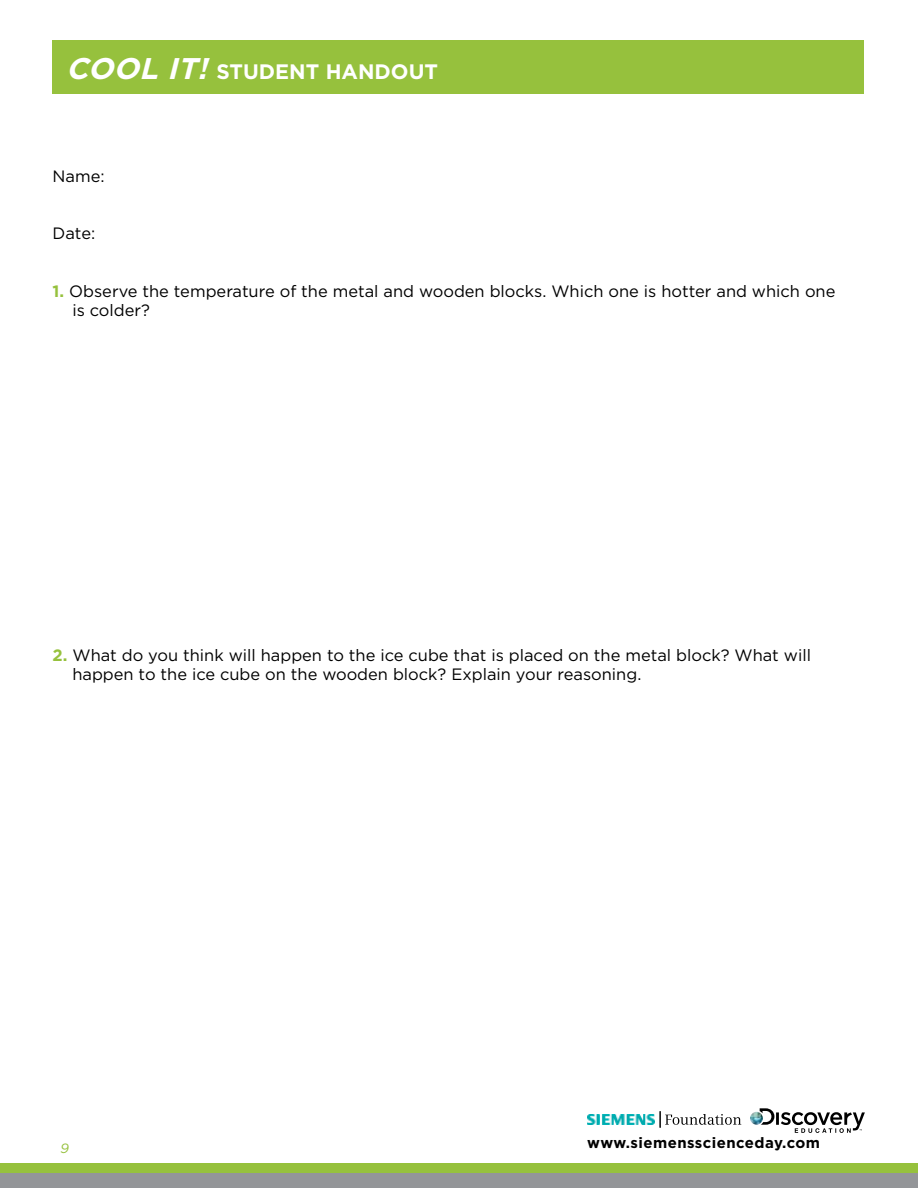
<style>
.page{position:relative;width:918px;height:1188px;background:#fff}
.page>*{position:absolute;margin:0;border:0;box-sizing:border-box;transform-origin:0 0}
.t1{font:italic 700 29.85px "Gotham";color:#fff}
.t2{font:700 20.85px "Gotham";color:#fff}
.t3{font:16.5px/19.8px "Gotham";color:#000}
.t4{font:700 15px "Gotham";letter-spacing:.03em;color:#000}
.t5{font:italic 13.5px "Gotham";color:#96c13d}
.s1{font-style:italic;font-size:29.85px}
.s2{font-weight:700;color:#96c13d}
</style>
<div class="page">
<svg style="left:750px;top:1108px;width:115px;height:25px"></svg>
<img style="left:587px;top:1114px;width:68px;height:11px">
<svg style="left:660px;top:1111px;width:81px;height:17px"></svg>
<div style="left:53px;top:40px;width:811px;height:54px;background:#96c13d"></div>
<div style="left:0;top:1164px;width:918px;height:24px;background:#96c13d"></div>
<div style="left:0;top:1174px;width:918px;height:14px;background:#939598"></div>
<h1 class="t1" style="left:66px;top:51px;width:27px">Coo</h1>
<p class="t2" style="left:139px;top:59px;width:236px"><span class="s1">l It!</span> student hando</p>
<p class="t2" style="left:409px;top:59px;width:26px">ut</p>
<p class="t3" style="left:53px;top:166px;width:54px">Name:</p>
<p class="t3" style="left:53px;top:223px;width:44px">Date:</p>
<p class="t3" style="left:72px;top:281px;width:765px;text-indent:-20px"><span class="s2">1.</span> Observe the temperature of the metal and wooden blocks. Which one is hotter and which one is colder?</p>
<p class="t3" style="left:72px;top:645px;width:740px;text-indent:-20px"><span class="s2">2.</span> What do you think will happen to the ice cube that is placed on the metal block? What will happen to the ice cube on the wooden block? Explain your reasoning.</p>
<p class="t5" style="left:60px;top:1140px;width:10px">9</p>
<p class="t4" style="left:587px;top:1134px;width:234px">www.siemensscienceday.com</p>
</div>
